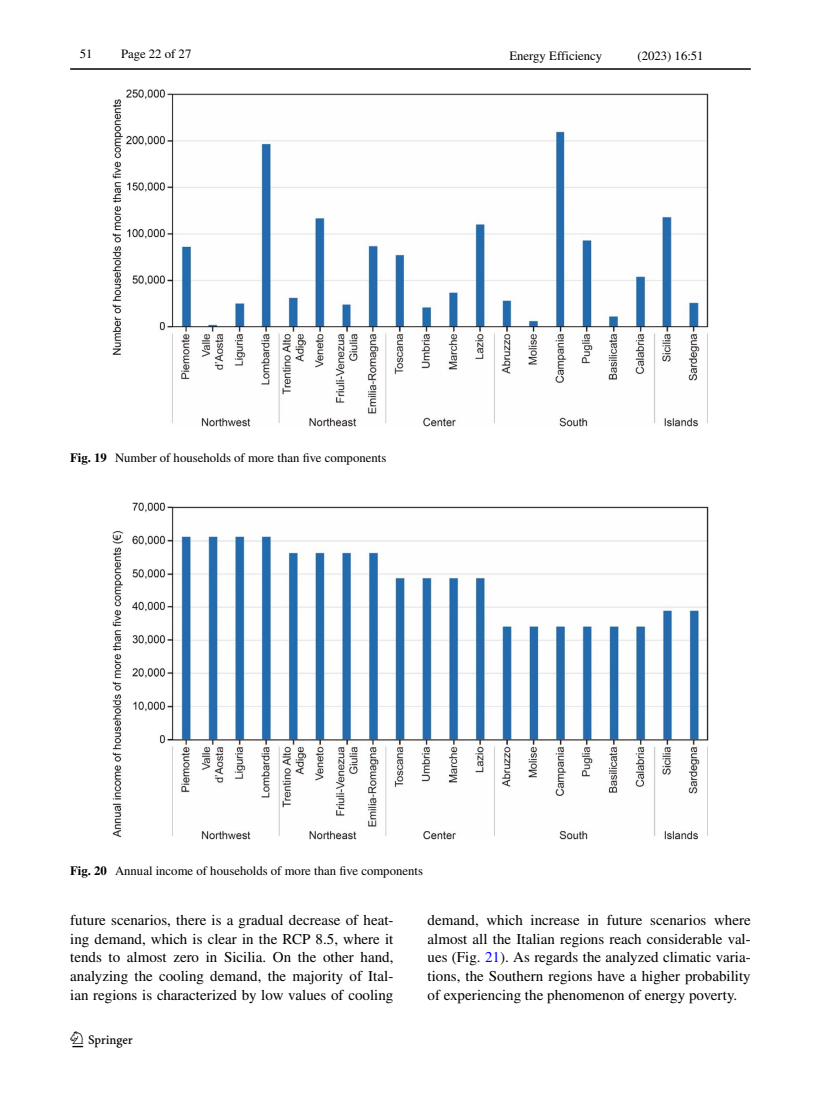
<style>
.page{position:relative;width:821px;height:1106px;background:#fff}
.page>*{position:absolute;margin:0;border:0;box-sizing:border-box;transform-origin:0 0}
.t1{font:22.5px "Springnew Regular 2";color:#000}
.t2{font:15px/18.8px "STIX";color:#000;text-align:justify}
.t3{font:12.75px "STIX";color:#000}
.s1{font-weight:700}
.s2{color:#00f}
</style>
<div class="page">
<hr style="left:70px;top:68px;width:680px;height:2px;background:#000">
<img style="left:113px;top:89px;width:595px;height:338px">
<img style="left:113px;top:502px;width:595px;height:337px">
<p class="t3" style="left:80px;top:45px;width:14px">51</p>
<p class="t3" style="left:121px;top:45px;width:72px">Page 22 of 27</p>
<p class="t3" style="left:509px;top:47px;width:94px">Energy Efficiency</p>
<p class="t3" style="left:637px;top:47px;width:68px">(2023) 16:51</p>
<p class="t3" style="left:70px;top:449px;width:317px"><span class="s1">Fig. 19</span> Number of households of more than five components</p>
<p class="t3" style="left:70px;top:861px;width:354px"><span class="s1">Fig. 20</span> Annual income of households of more than five components</p>
<p class="t2" style="left:70px;top:911px;width:325px">future scenarios, there is a gradual decrease of heat&shy;ing demand, which is clear in the RCP 8.5, where it tends to almost zero in Sicilia. On the other hand, analyzing the cooling demand, the majority of Ital&shy;ian regions is characterized by low values of cooling</p>
<p class="t2" style="left:427px;top:911px;width:325px">demand, which increase in future scenarios where almost all the Italian regions reach considerable val&shy;ues (Fig. <span class="s2">21</span>). As regards the analyzed climatic varia&shy;tions, the Southern regions have a higher probability of experiencing the phenomenon of energy poverty.</p>
<h1 class="t1" style="left:72px;top:1031px;width:62px">1 3</h1>
</div>
